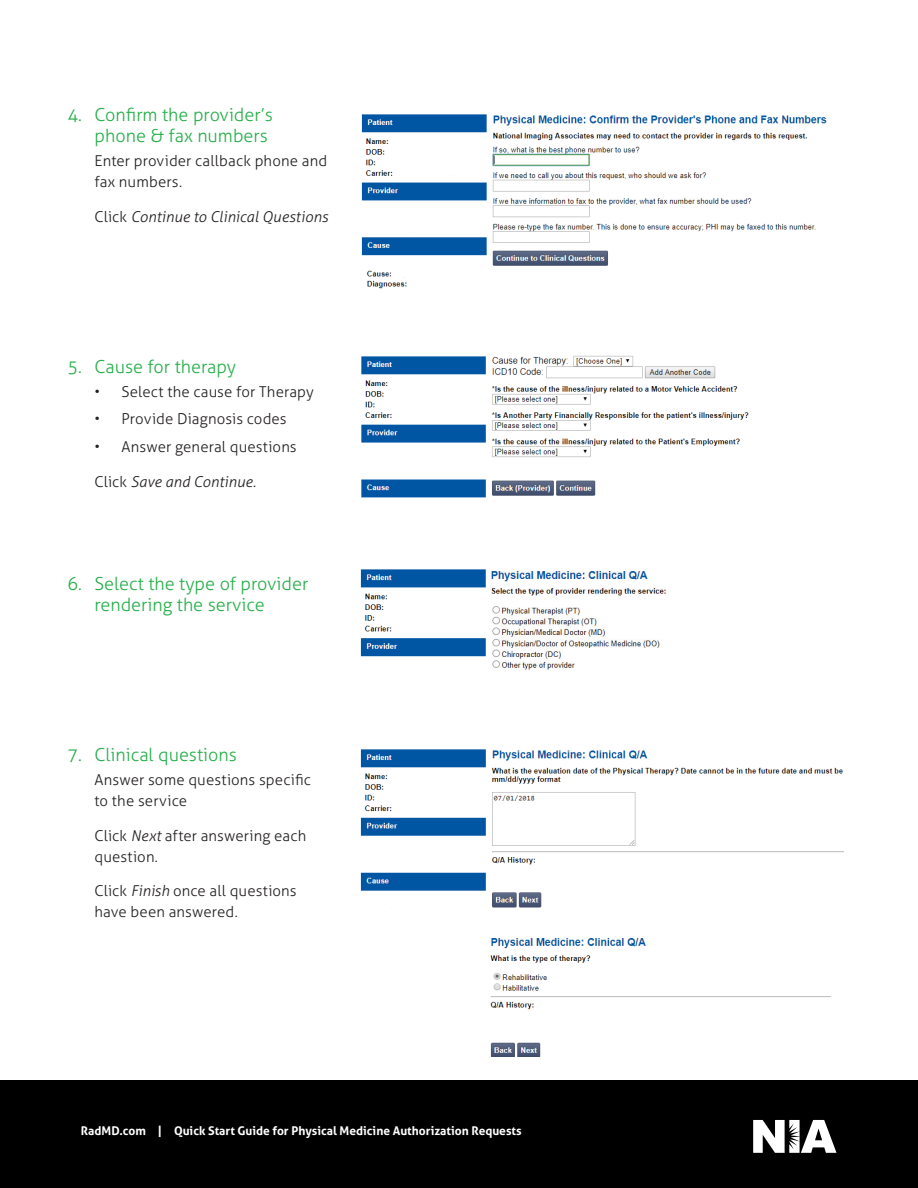
<style>
.page{position:relative;width:918px;height:1188px;background:#fff}
.page>*{position:absolute;margin:0;border:0;box-sizing:border-box;transform-origin:0 0}
.t1{font:300 18px/21px "Aller";color:#26af49;text-align:right}
.t2{font:300 15px/21px "Aller";letter-spacing:.005em;color:#231f20}
.t3{font:italic 300 15px "Aller";letter-spacing:.005em;color:#231f20}
.t4{font:700 12px "Aller";color:#fff}
.s1{font-style:normal}
.s2{font-style:italic}
</style>
<div class="page">
<div style="left:0;top:1080px;width:918px;height:108px;background:#000"></div>
<svg style="left:753px;top:1120px;width:84px;height:33px"></svg>
<img style="left:361px;top:355px;width:388px;height:143px">
<img style="left:361px;top:114px;width:466px;height:175px">
<img style="left:360px;top:749px;width:483px;height:159px">
<img style="left:360px;top:569px;width:126px;height:88px">
<img style="left:490px;top:938px;width:341px;height:119px">
<img style="left:491px;top:571px;width:175px;height:99px">
<p class="t1" style="left:68px;top:104px;width:207px">4. Confirm the provider’s phone &amp; fax numbers</p>
<p class="t2" style="left:94px;top:150px;width:234px">Enter provider callback phone and fax numbers.</p>
<p class="t3" style="left:94px;top:207px;width:235px"><span class="s1">Click</span> Continue to Clinical Questions</p>
<p class="t1" style="left:68px;top:356px;width:170px">5. Cause for therapy</p>
<p class="t2" style="left:94px;top:381px;width:221px">• Select the cause for Therapy</p>
<p class="t2" style="left:94px;top:408px;width:194px">• Provide Diagnosis codes</p>
<p class="t2" style="left:94px;top:436px;width:204px">• Answer general questions</p>
<p class="t3" style="left:94px;top:472px;width:163px"><span class="s1">Click</span> Save and Continue.</p>
<p class="t1" style="left:94px;top:573px;width:215px;text-align:left;text-indent:-27px">6. Select the type of provider rendering the service</p>
<p class="t1" style="left:68px;top:744px;width:171px">7. Clinical questions</p>
<p class="t2" style="left:94px;top:769px;width:218px">Answer some questions specific to the service</p>
<p class="t2" style="left:94px;top:825px;width:213px">Click <span class="s2">Next</span> after answering each question.</p>
<p class="t2" style="left:94px;top:880px;width:204px">Click <span class="s2">Finish</span> once all questions have been answered.</p>
<p class="t4" style="left:81px;top:1123px;width:442px">RadMD.com | Quick Start Guide for Physical Medicine Authorization Requests</p>
</div>
